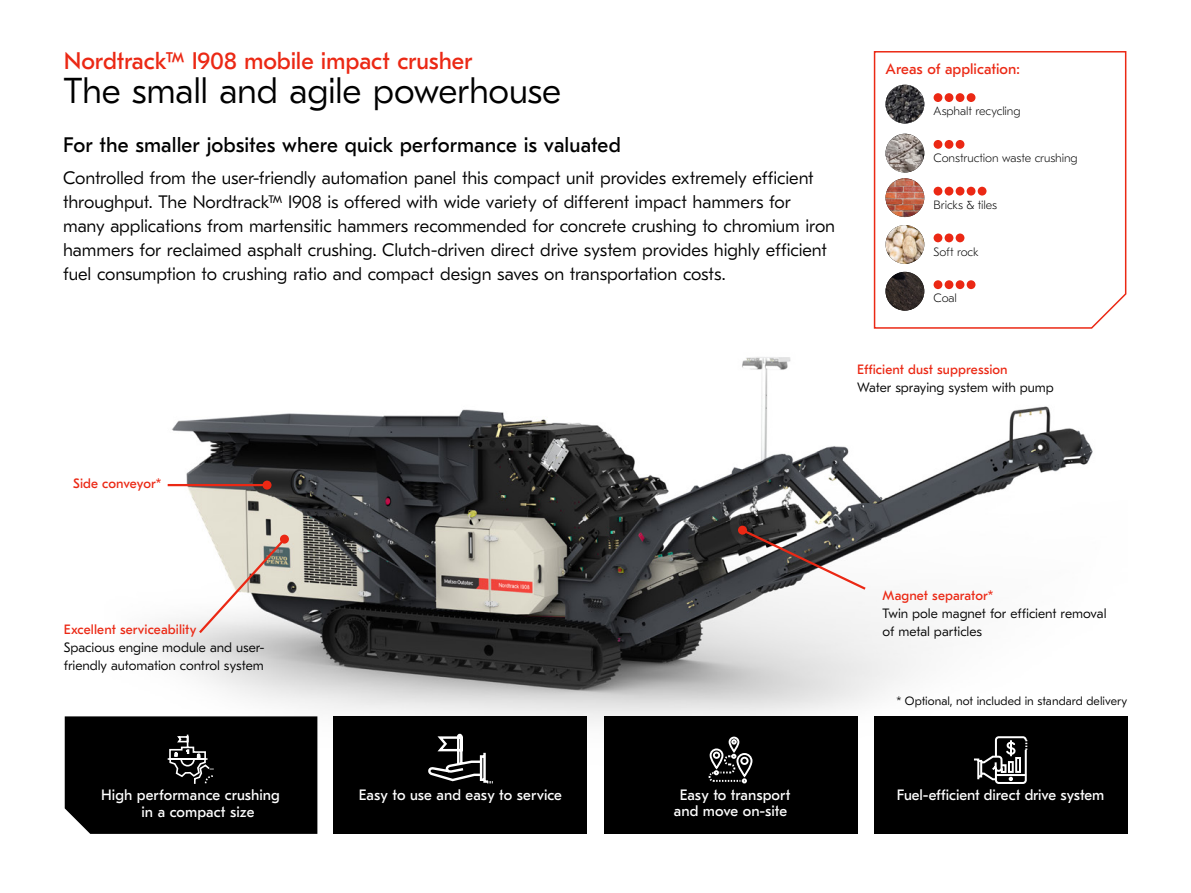
<style>
.page{position:relative;width:1191px;height:893px;background:#fff}
.page>*{position:absolute;margin:0;border:0;box-sizing:border-box;transform-origin:0 0}
.t1{font:300 36px "GT Eesti Pro Text";letter-spacing:-.01em;color:#000}
.t2{font:24px "GT Eesti Pro Text";letter-spacing:-.005em;color:#eb2814}
.t3{font:21px "GT Eesti Pro Text";letter-spacing:.005em;color:#000}
.t4{font:300 18px/24px "GT Eesti Pro Text";letter-spacing:-.005em;color:#000}
.t5{font:15px/16.5px "GT Eesti Pro Text";color:#fff}
.t6{font:15px "GT Eesti Pro Text";letter-spacing:.005em;color:#eb2814}
.t7{font:300 13.5px/18px "GT Eesti Pro Text";letter-spacing:-.005em;color:#000}
.t8{font:13.5px "GT Eesti Pro Text";letter-spacing:.005em;color:#eb2814}
.t9{font:100 12px "GT Eesti Pro Text";letter-spacing:-.01em;color:#000}
.t10{font:300 12px "GT Eesti Pro Text";color:#000}
</style>
<div class="page">
<img style="left:144px;top:357px;width:983px;height:466px">
<div style="left:334px;top:716px;width:253px;height:117px;background:#000"></div>
<svg style="left:428px;top:733px;width:65px;height:51px"></svg>
<div style="left:874px;top:717px;width:253px;height:117px;background:#000"></div>
<svg style="left:974px;top:736px;width:54px;height:48px"></svg>
<div style="left:604px;top:716px;width:253px;height:117px;background:#000"></div>
<svg style="left:708px;top:736px;width:45px;height:47px"></svg>
<div style="left:65px;top:716px;width:252px;height:118px;background:#000"></div>
<svg style="left:873px;top:51px;width:254px;height:278px"></svg>
<svg style="left:197px;top:536px;width:91px;height:100px"></svg>
<div style="left:280px;top:535px;width:9px;height:9px;background:#eb2814;border-radius:50%"></div>
<svg style="left:739px;top:527px;width:129px;height:65px"></svg>
<div style="left:738px;top:526px;width:9px;height:9px;background:#eb2814;border-radius:50%"></div>
<hr style="left:168px;top:484px;width:99px;height:2px;background:#eb2814">
<div style="left:262px;top:481px;width:9px;height:9px;background:#eb2814;border-radius:50%"></div>
<h2 class="t2" style="left:64px;top:47px;width:410px">Nordtrack™ I908 mobile impact crusher</h2>
<h1 class="t1" style="left:64px;top:71px;width:499px">The small and agile powerhouse</h1>
<p class="t3" style="left:63px;top:133px;width:559px">For the smaller jobsites where quick performance is valuated</p>
<p class="t4" style="left:63px;top:166px;width:773px">Controlled from the user-friendly automation panel this compact unit provides extremely efficient throughput. The Nordtrack™ I908 is offered with wide variety of different impact hammers for many applications from martensitic hammers recommended for concrete crushing to chromium iron hammers for reclaimed asphalt crushing. Clutch-driven direct drive system provides highly efficient fuel consumption to crushing ratio and compact design saves on transportation costs.</p>
<p class="t6" style="left:885px;top:61px;width:136px">Areas of application:</p>
<p class="t9" style="left:933px;top:104px;width:88px">Asphalt recycling</p>
<p class="t9" style="left:933px;top:151px;width:145px">Construction waste crushing</p>
<p class="t9" style="left:933px;top:198px;width:65px">Bricks &amp; tiles</p>
<p class="t9" style="left:933px;top:245px;width:47px">Soft rock</p>
<p class="t9" style="left:933px;top:292px;width:25px">Coal</p>
<p class="t8" style="left:857px;top:362px;width:152px">Efficient dust suppression</p>
<p class="t7" style="left:857px;top:378px;width:198px">Water spraying system with pump</p>
<p class="t8" style="left:73px;top:476px;width:90px">Side conveyor*</p>
<p class="t8" style="left:64px;top:622px;width:134px">Excellent serviceability</p>
<p class="t7" style="left:64px;top:639px;width:202px">Spacious engine module and user&shy;friendly automation control system</p>
<p class="t8" style="left:882px;top:588px;width:112px">Magnet separator*</p>
<p class="t7" style="left:882px;top:604px;width:225px">Twin pole magnet for efficient removal of metal particles</p>
<p class="t10" style="left:896px;top:694px;width:232px">* Optional, not included in standard delivery</p>
<p class="t5" style="left:142px;top:787px;width:140px;text-indent:-40px">High performance crushing in a compact size</p>
<p class="t5" style="left:359px;top:787px;width:205px">Easy to use and easy to service</p>
<p class="t5" style="left:679px;top:787px;width:112px">Easy to transport</p>
<p class="t5" style="left:897px;top:787px;width:209px">Fuel-efficient direct drive system</p>
<p class="t5" style="left:674px;top:803px;width:115px">and move on-site</p>
</div>
